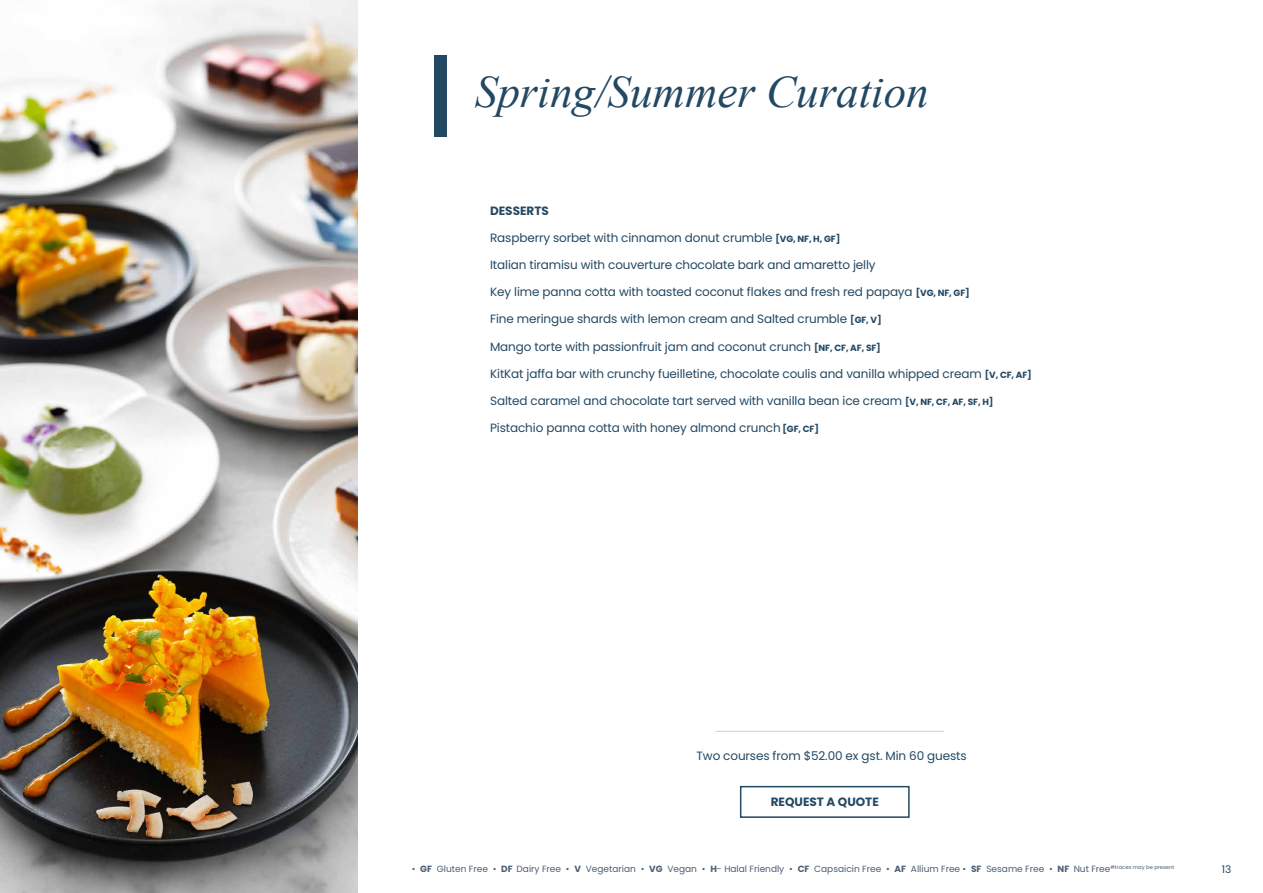
<style>
.page{position:relative;width:1263px;height:893px;background:#fff}
.page>*{position:absolute;margin:0;border:0;box-sizing:border-box;transform-origin:0 0}
.t1{font:italic 45px "Times New Roman";color:#234862}
.t2{font:12px "Poppins";letter-spacing:-.01em;color:#234862}
.t3{font:700 12px "Poppins";color:#234862}
.t4{font:10.5px "Poppins";color:#234862}
.t5{font:9px "Poppins";color:#4b5e76}
.s1{font-weight:700;font-size:9px}
.s2{font-weight:700}
</style>
<div class="page">
<div style="left:434px;top:55px;width:12px;height:82px;background:#234862"></div>
<img style="left:0;top:0;width:357px;height:893px">
<hr style="left:715px;top:731px;width:229px;height:1px;background:#cfd1d8">
<div style="left:740px;top:786px;width:170px;height:32px;border:2px solid #234862"></div>
<h1 class="t1" style="left:475px;top:61px;width:455px">Spring/Summer Curation</h1>
<p class="t3" style="left:490px;top:204px;width:60px">DESSERTS</p>
<p class="t2" style="left:490px;top:231px;width:352px">Raspberry sorbet with cinnamon donut crumble <span class="s1">[VG, NF, H, GF]</span></p>
<p class="t2" style="left:490px;top:258px;width:387px">Italian tiramisu with couverture chocolate bark and amaretto jelly</p>
<p class="t2" style="left:490px;top:285px;width:481px">Key lime panna cotta with toasted coconut flakes and fresh red papaya <span class="s1">[VG, NF, GF]</span></p>
<p class="t2" style="left:490px;top:312px;width:393px">Fine meringue shards with lemon cream and Salted crumble <span class="s1">[GF, V]</span></p>
<p class="t2" style="left:490px;top:339px;width:392px">Mango torte with passionfruit jam and coconut crunch <span class="s1">[NF, CF, AF, SF]</span></p>
<p class="t2" style="left:490px;top:367px;width:543px">KitKat jaffa bar with crunchy fueilletine, chocolate coulis and vanilla whipped cream <span class="s1">[V, CF, AF]</span></p>
<p class="t2" style="left:490px;top:394px;width:505px">Salted caramel and chocolate tart served with vanilla bean ice cream <span class="s1">[V, NF, CF, AF, SF, H]</span></p>
<p class="t2" style="left:490px;top:421px;width:330px">Pistachio panna cotta with honey almond crunch <span class="s1">[GF, CF]</span></p>
<p class="t2" style="left:696px;top:749px;width:272px">Two courses from $52.00 ex gst. Min 60 guests</p>
<p class="t3" style="left:771px;top:795px;width:110px">REQUEST A QUOTE</p>
<p class="t5" style="left:412px;top:863px;width:764px">• <span class="s2">GF</span> Gluten Free • <span class="s2">DF</span> Dairy Free • <span class="s2">V</span> Vegetarian • <span class="s2">VG</span> Vegan • <span class="s2">H</span>- Halal Friendly • <span class="s2">CF</span> Capsaicin Free • <span class="s2">AF</span> Allium Free • <span class="s2">SF</span> Sesame Free • <span class="s2">NF</span> Nut Free<sup>#traces</sup> <sup>may</sup> <sup>be</sup> <sup>present</sup></p>
<p class="t4" style="left:1222px;top:863px;width:11px">13</p>
</div>
